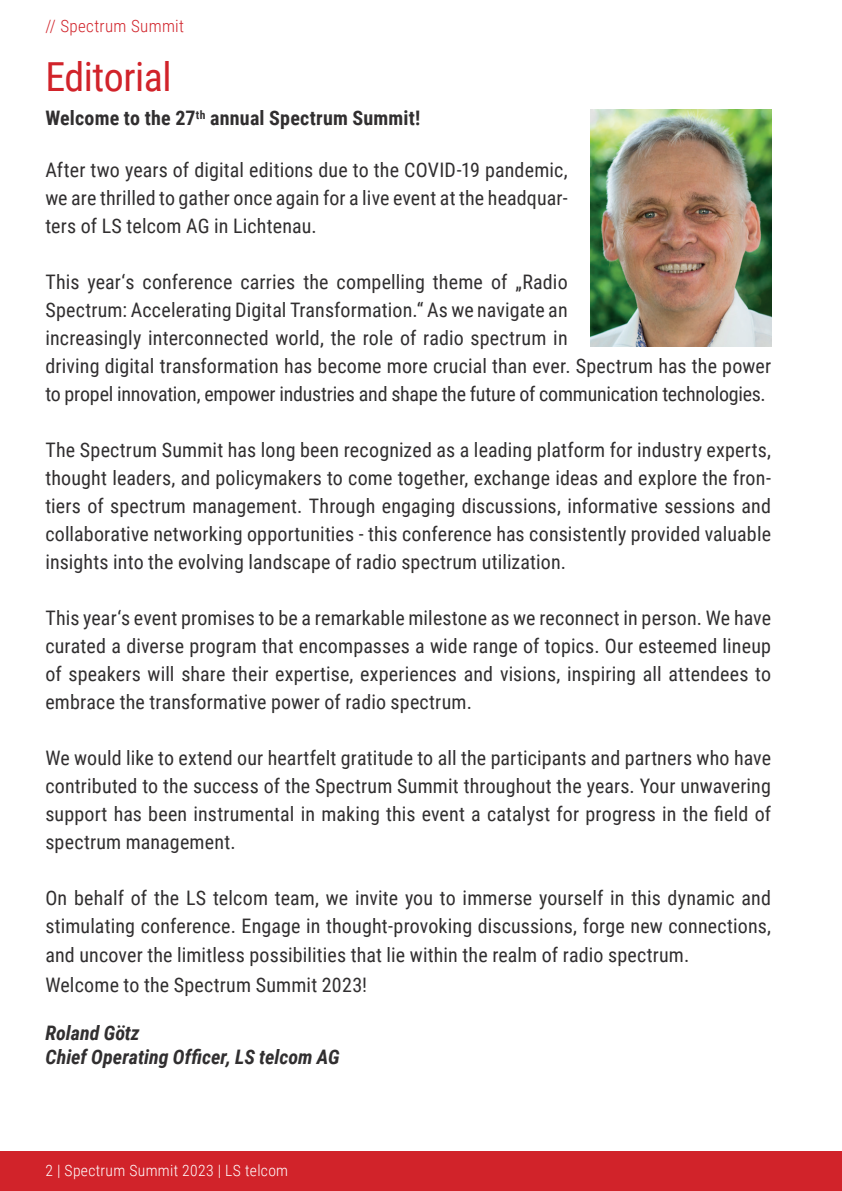
<style>
.page{position:relative;width:842px;height:1191px;background:#fff}
.page>*{position:absolute;margin:0;border:0;box-sizing:border-box;transform-origin:0 0}
.t1{font:40px "Roboto Condensed";letter-spacing:-.01em;color:#d1232a}
.t2{font:20px/28px "Roboto Condensed";letter-spacing:.005em;color:#312f30;text-align:justify}
.t3{font:italic 700 20px/24px "Roboto Condensed";color:#312f30}
.t4{font:700 20px "Roboto Condensed";letter-spacing:.01em;color:#312f30}
.t5{font:300 17px "Roboto Condensed";letter-spacing:.02em;color:#d1232a}
.t6{font:300 15.6px "Roboto Condensed";letter-spacing:.02em;color:#fff}
</style>
<div class="page">
<div style="left:0;top:1151px;width:842px;height:40px;background:#d1232a"></div>
<img style="left:590px;top:109px;width:181px;height:237px">
<p class="t5" style="left:45px;top:14px;width:140px">// Spectrum Summit</p>
<h1 class="t1" style="left:45px;top:48px;width:128px">Editorial</h1>
<p class="t4" style="left:45px;top:104px;width:376px">Welcome to the 27<sup>th</sup> annual Spectrum Summit!</p>
<p class="t2" style="left:45px;top:155px;width:524px">After two years of digital editions due to the COVID-19 pandemic, we are thrilled to gather once again for a live event at the headquar&shy;ters of LS telcom AG in Lichtenau.</p>
<p class="t2" style="left:45px;top:267px;width:727px;text-align:left">This year‘s conference carries the compelling theme of „Radio<br>Spectrum: Accelerating Digital Transformation.“ As we navigate an<br>increasingly interconnected world, the role of radio spectrum in<br>driving digital transformation has become more crucial than ever. Spectrum has the power to propel innovation, empower industries and shape the future of communication technologies.</p>
<p class="t2" style="left:45px;top:435px;width:727px">The Spectrum Summit has long been recognized as a leading platform for industry experts, thought leaders, and policymakers to come together, exchange ideas and explore the fron&shy;tiers of spectrum management. Through engaging discussions, informative sessions and collaborative networking opportunities - this conference has consistently provided valuable insights into the evolving landscape of radio spectrum utilization.</p>
<p class="t2" style="left:45px;top:603px;width:727px">This year‘s event promises to be a remarkable milestone as we reconnect in person. We have curated a diverse program that encompasses a wide range of topics. Our esteemed lineup of speakers will share their expertise, experiences and visions, inspiring all attendees to embrace the transformative power of radio spectrum.</p>
<p class="t2" style="left:45px;top:743px;width:727px">We would like to extend our heartfelt gratitude to all the participants and partners who have contributed to the success of the Spectrum Summit throughout the years. Your unwavering support has been instrumental in making this event a catalyst for progress in the field of spectrum management.</p>
<p class="t2" style="left:45px;top:883px;width:727px">On behalf of the LS telcom team, we invite you to immerse yourself in this dynamic and stimulating conference. Engage in thought-provoking discussions, forge new connections, and uncover the limitless possibilities that lie within the realm of radio spectrum.</p>
<p class="t2" style="left:45px;top:969px;width:323px">Welcome to the Spectrum Summit 2023!</p>
<p class="t3" style="left:45px;top:1019px;width:296px">Roland Götz<br>Chief Operating Officer, LS telcom AG</p>
<p class="t6" style="left:45px;top:1159px;width:244px">2 | Spectrum Summit 2023 | LS telcom</p>
</div>
